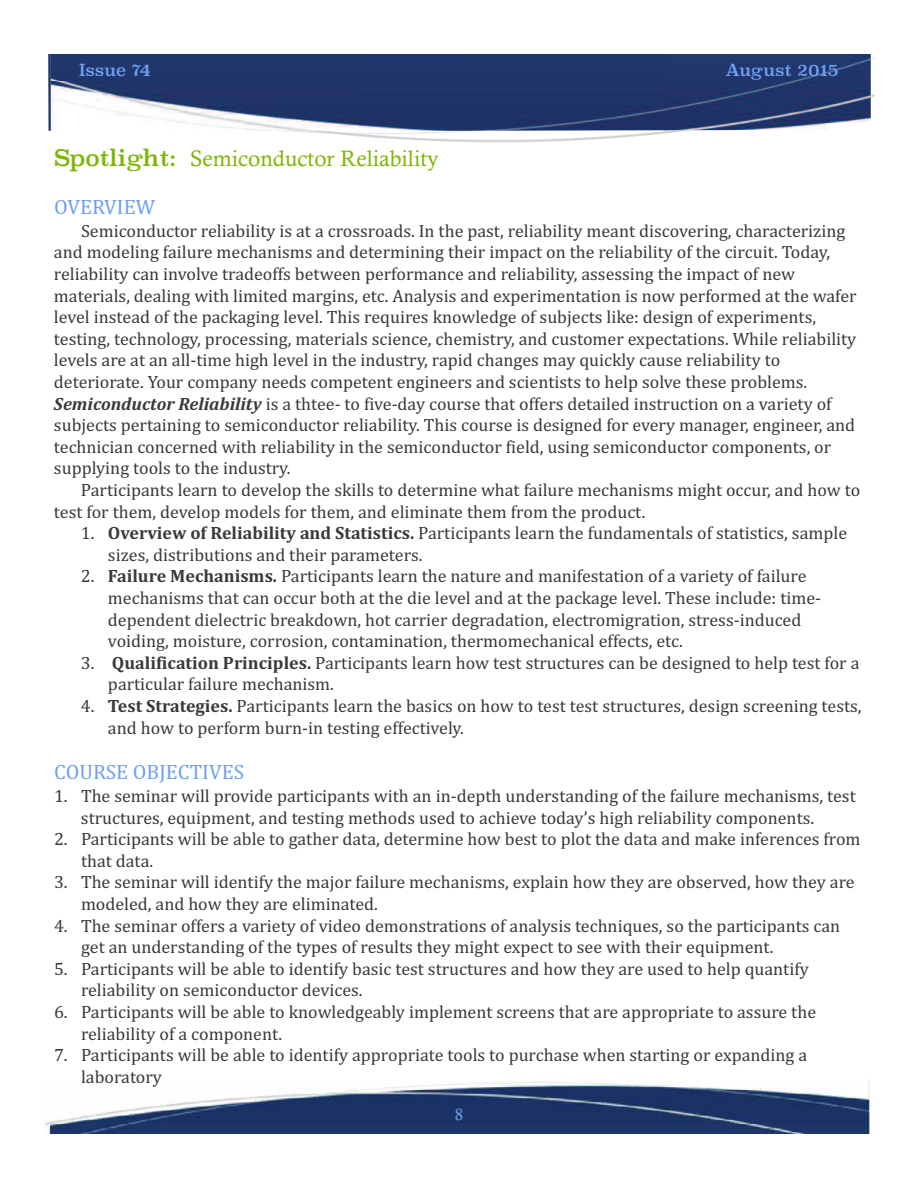
<style>
.page{position:relative;width:918px;height:1188px;background:#fff}
.page>*{position:absolute;margin:0;border:0;box-sizing:border-box;transform-origin:0 0}
.t1{font:22.5px "Calisto";color:#7eb606}
.t2{font:21px "Cambria";color:#6fa0ef}
.t3{font:18px/21.6px "Cambria";color:#39383a}
.t4{font:16.5px "Superclarendon Rg";color:#6fa0ef}
.t5{font:16.5px "Calisto";color:#6fa0ef}
.s1{font-family:"Superclarendon Rg"}
.s2{font-weight:700;font-style:italic}
.s3{font-weight:700}
</style>
<div class="page">
<img style="left:48px;top:54px;width:3px;height:77px">
<img style="left:871px;top:57px;width:4px;height:41px">
<img style="left:51px;top:54px;width:820px;height:77px">
<img style="left:45px;top:1080px;width:825px;height:54px">
<p class="t4" style="left:79px;top:60px;width:73px">Issue 74</p>
<p class="t4" style="left:725px;top:60px;width:115px">August 2015</p>
<p class="t1" style="left:54px;top:150px;width:386px"><span class="s1">Spotlight:</span> Semiconductor Reliability</p>
<p class="t2" style="left:54px;top:194px;width:103px">OVERVIEW</p>
<p class="t3" style="left:54px;top:220px;width:804px;text-indent:27px">Semiconductor reliability is at a crossroads. In the past, reliability meant discovering, characterizing and modeling failure mechanisms and determining their impact on the reliability of the circuit. Today, reliability can involve tradeoffs between performance and reliability, assessing the impact of new materials, dealing with limited margins, etc. Analysis and experimentation is now performed at the wafer level instead of the packaging level. This requires knowledge of subjects like: design of experiments, testing, technology, processing, materials science, chemistry, and customer expectations. While reliability levels are at an all-time high level in the industry, rapid changes may quickly cause reliability to deteriorate. Your company needs competent engineers and scientists to help solve these problems.<br><span class="s2">Semiconductor Reliability</span> is a thtee- to five-day course that offers detailed instruction on a variety of subjects pertaining to semiconductor reliability. This course is designed for every manager, engineer, and technician concerned with reliability in the semiconductor field, using semiconductor components, or supplying tools to the industry.</p>
<p class="t3" style="left:54px;top:479px;width:808px;text-indent:27px">Participants learn to develop the skills to determine what failure mechanisms might occur, and how to test for them, develop models for them, and eliminate them from the product.</p>
<p class="t3" style="left:108px;top:522px;width:741px;text-indent:-27px">1. <span class="s3">Overview of Reliability and Statistics.</span> Participants learn the fundamentals of statistics, sample sizes, distributions and their parameters.</p>
<p class="t3" style="left:108px;top:565px;width:715px;text-indent:-27px">2. <span class="s3">Failure Mechanisms.</span> Participants learn the nature and manifestation of a variety of failure mechanisms that can occur both at the die level and at the package level. These include: time&shy;dependent dielectric breakdown, hot carrier degradation, electromigration, stress-induced voiding, moisture, corrosion, contamination, thermomechanical effects, etc.</p>
<p class="t3" style="left:108px;top:652px;width:753px;text-indent:-27px">3. <span class="s3">Qualification Principles.</span> Participants learn how test structures can be designed to help test for a particular failure mechanism.</p>
<p class="t3" style="left:108px;top:695px;width:755px;text-indent:-27px">4. <span class="s3">Test Strategies.</span> Participants learn the basics on how to test test structures, design screening tests, and how to perform burn-in testing effectively.</p>
<p class="t2" style="left:54px;top:760px;width:192px">COURSE OBJECTIVES</p>
<p class="t3" style="left:81px;top:785px;width:776px;text-indent:-27px">1. The seminar will provide participants with an in-depth understanding of the failure mechanisms, test structures, equipment, and testing methods used to achieve today’s high reliability components.</p>
<p class="t3" style="left:81px;top:828px;width:781px;text-indent:-27px">2. Participants will be able to gather data, determine how best to plot the data and make inferences from that data.</p>
<p class="t3" style="left:81px;top:871px;width:775px;text-indent:-27px">3. The seminar will identify the major failure mechanisms, explain how they are observed, how they are modeled, and how they are eliminated.</p>
<p class="t3" style="left:81px;top:915px;width:761px;text-indent:-27px">4. The seminar offers a variety of video demonstrations of analysis techniques, so the participants can get an understanding of the types of results they might expect to see with their equipment.</p>
<p class="t3" style="left:81px;top:958px;width:729px;text-indent:-27px">5. Participants will be able to identify basic test structures and how they are used to help quantify reliability on semiconductor devices.</p>
<p class="t3" style="left:81px;top:1001px;width:737px;text-indent:-27px">6. Participants will be able to knowledgeably implement screens that are appropriate to assure the reliability of a component.</p>
<p class="t3" style="left:81px;top:1044px;width:728px;text-indent:-27px">7. Participants will be able to identify appropriate tools to purchase when starting or expanding a laboratory</p>
<p class="t5" style="left:455px;top:1108px;width:10px">8</p>
</div>
